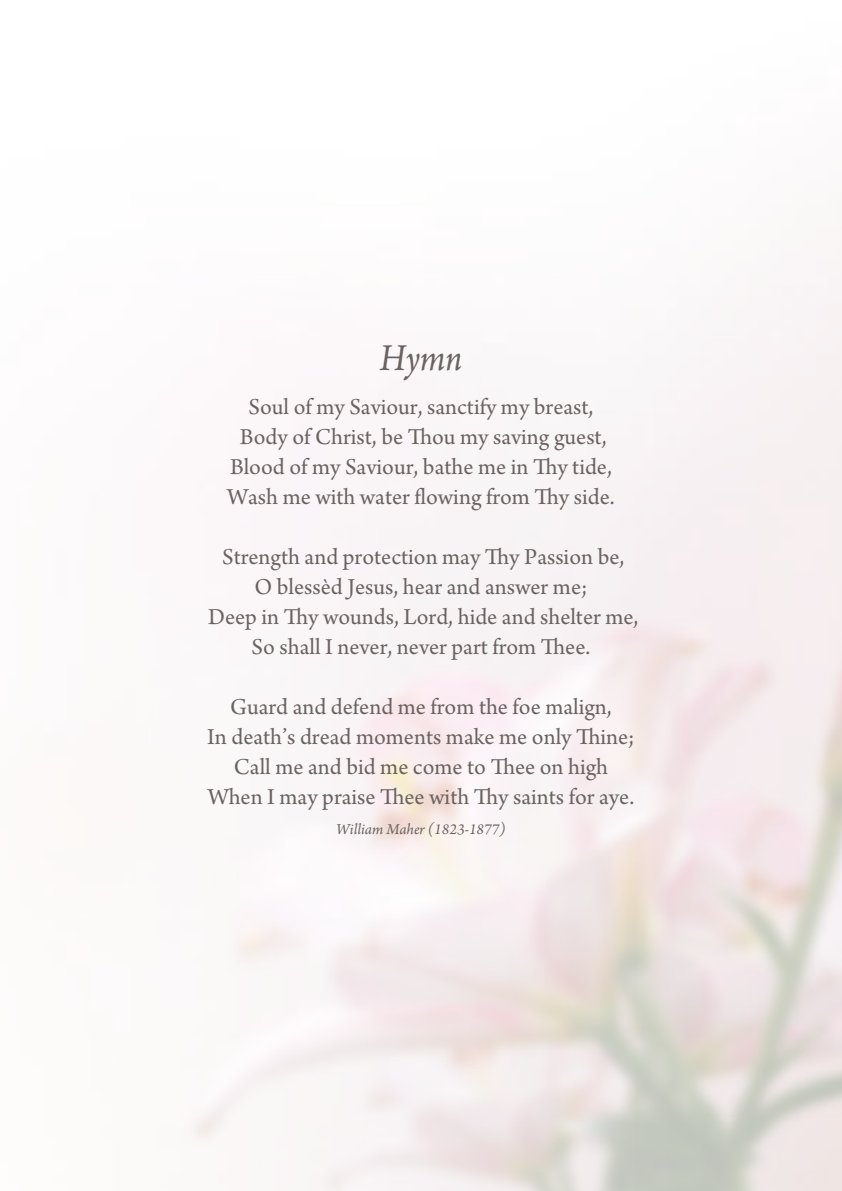
<style>
.page{position:relative;width:842px;height:1191px;background:#fff}
.page>*{position:absolute;margin:0;border:0;box-sizing:border-box;transform-origin:0 0}
.t1{font:italic 40px "Arno Pro";color:#6b6361;scale:.9 1}
.t2{font:24px/30px "Arno Pro";color:#6b6361;text-align:center}
.t3{font:italic 16px "Arno Pro";color:#6b6361}
</style>
<div class="page">
<h1 class="t1" style="left:380px;top:335px;width:93px">Hymn</h1>
<p class="t2" style="left:227px;top:393px;width:389px">Soul of my Saviour, sanctify my breast, Body of Christ, be Thou my saving guest, Blood of my Saviour, bathe me in Thy tide, Wash me with water flowing from Thy side.</p>
<p class="t2" style="left:208px;top:543px;width:432px">Strength and protection may Thy Passion be,<br>O blessèd Jesus, hear and answer me;<br>Deep in Thy wounds, Lord, hide and shelter me, So shall I never, never part from Thee.</p>
<p class="t2" style="left:207px;top:693px;width:429px">Guard and defend me from the foe malign,<br>In death’s dread moments make me only Thine; Call me and bid me come to Thee on high When I may praise Thee with Thy saints for aye.</p>
<p class="t3" style="left:336px;top:820px;width:171px">William Maher (1823-1877)</p>
</div>
